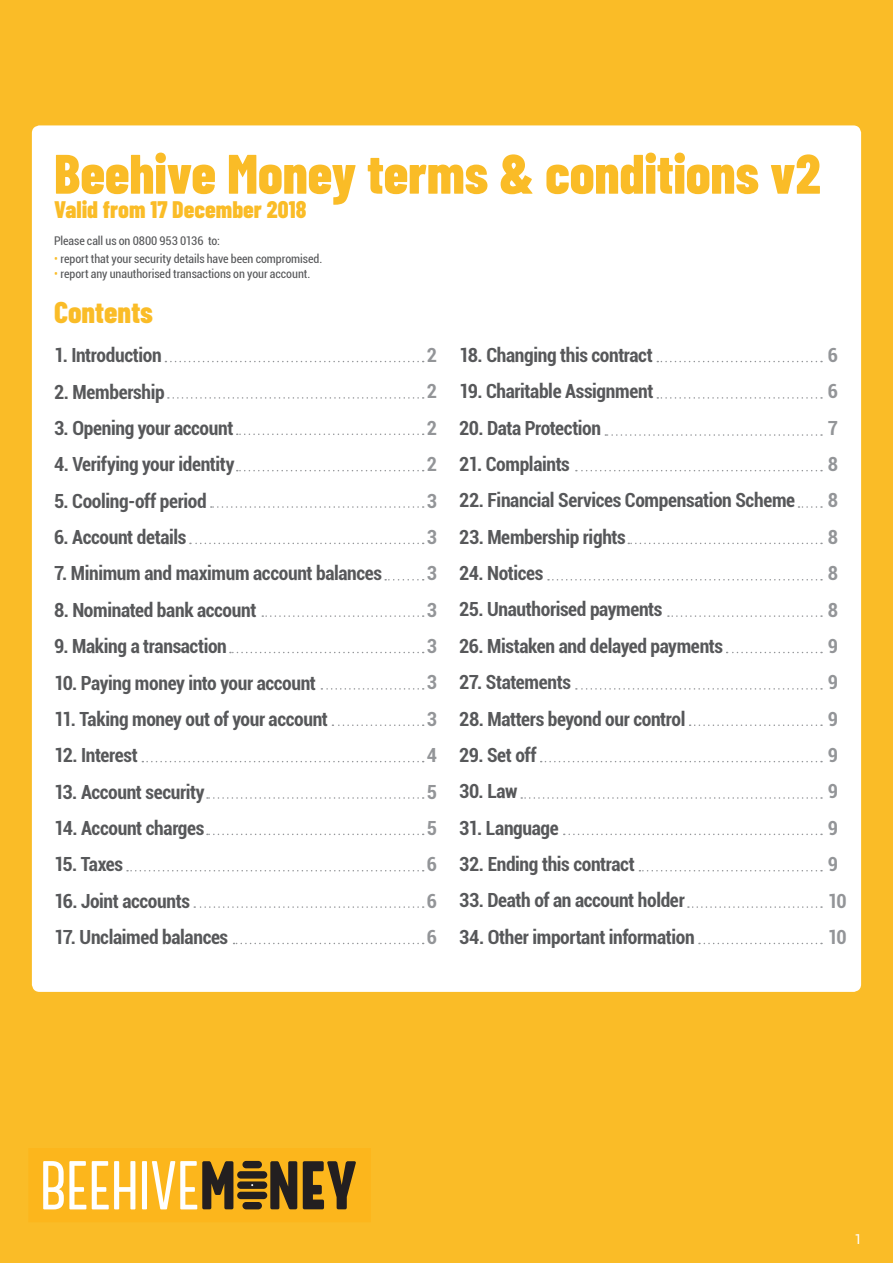
<style>
.page{position:relative;width:893px;height:1263px;background:#fabc27}
.page>*{position:absolute;margin:0;border:0;box-sizing:border-box;transform-origin:0 0}
.t1{font:800 55.5px "Barlow Condensed";letter-spacing:-.005em;color:#fabc27}
.t2{font:800 30px "Barlow Condensed";color:#fabc27}
.t3{font:800 24px "Barlow Condensed";color:#fabc27}
.t4{font:700 condensed 19.5px "Roboto";letter-spacing:-.02em;color:#57585a}
.t5{font:700 condensed 19.5px/36.3px "Roboto";color:#939598;text-align:justify}
.t6{font:13.5px "Roboto";color:#fff}
.t7{font:condensed 12px "Roboto";letter-spacing:-.005em;color:#57585a}
.s1{color:#fabc27}
</style>
<div class="page">
<div style="left:32px;top:125px;width:829px;height:867px;background:#fff;border-radius:8px"></div>
<svg style="left:165px;top:361px;width:259px;height:1px"></svg>
<svg style="left:657px;top:361px;width:165px;height:1px"></svg>
<svg style="left:657px;top:397px;width:165px;height:2px"></svg>
<svg style="left:605px;top:434px;width:217px;height:2px"></svg>
<svg style="left:576px;top:470px;width:246px;height:1px"></svg>
<svg style="left:798px;top:506px;width:24px;height:2px"></svg>
<svg style="left:628px;top:543px;width:194px;height:1px"></svg>
<svg style="left:548px;top:579px;width:274px;height:1px"></svg>
<svg style="left:668px;top:615px;width:154px;height:2px"></svg>
<svg style="left:727px;top:652px;width:95px;height:1px"></svg>
<svg style="left:576px;top:688px;width:246px;height:2px"></svg>
<svg style="left:690px;top:724px;width:132px;height:2px"></svg>
<svg style="left:541px;top:761px;width:281px;height:1px"></svg>
<svg style="left:521px;top:797px;width:301px;height:2px"></svg>
<svg style="left:564px;top:834px;width:258px;height:1px"></svg>
<svg style="left:639px;top:870px;width:183px;height:1px"></svg>
<svg style="left:688px;top:906px;width:134px;height:2px"></svg>
<svg style="left:699px;top:943px;width:123px;height:1px"></svg>
<svg style="left:168px;top:397px;width:256px;height:2px"></svg>
<svg style="left:237px;top:433px;width:187px;height:2px"></svg>
<svg style="left:237px;top:470px;width:187px;height:1px"></svg>
<svg style="left:211px;top:506px;width:213px;height:2px"></svg>
<svg style="left:190px;top:543px;width:234px;height:1px"></svg>
<svg style="left:385px;top:579px;width:39px;height:1px"></svg>
<svg style="left:262px;top:615px;width:162px;height:2px"></svg>
<svg style="left:230px;top:652px;width:194px;height:1px"></svg>
<svg style="left:321px;top:688px;width:103px;height:2px"></svg>
<svg style="left:332px;top:724px;width:92px;height:2px"></svg>
<svg style="left:142px;top:761px;width:282px;height:1px"></svg>
<svg style="left:207px;top:797px;width:217px;height:2px"></svg>
<svg style="left:207px;top:834px;width:217px;height:1px"></svg>
<svg style="left:127px;top:870px;width:297px;height:1px"></svg>
<svg style="left:194px;top:906px;width:230px;height:2px"></svg>
<svg style="left:234px;top:943px;width:190px;height:1px"></svg>
<div style="left:29px;top:1148px;width:341px;height:74px;background:#fcb61c"></div>
<svg style="left:270px;top:1161px;width:27px;height:48px"></svg>
<svg style="left:303px;top:1161px;width:53px;height:48px"></svg>
<div style="left:237px;top:1181px;width:30px;height:8px;background:#231f20;border-radius:4px"></div>
<div style="left:242px;top:1161px;width:20px;height:7px;background:#231f20;border-radius:4px"></div>
<div style="left:237px;top:1171px;width:30px;height:7px;background:#231f20;border-radius:4px"></div>
<div style="left:237px;top:1192px;width:30px;height:7px;background:#231f20;border-radius:4px"></div>
<div style="left:242px;top:1202px;width:20px;height:7px;background:#231f20;border-radius:4px"></div>
<svg style="left:43px;top:1161px;width:190px;height:48px"></svg>
<h1 class="t1" style="left:54px;top:139px;width:768px">Beehive Money terms &amp; conditions v2</h1>
<p class="t3" style="left:54px;top:194px;width:254px">Valid from 17 December 2018</p>
<p class="t7" style="left:54px;top:232px;width:167px">Please call us on 0800 953 0136 to:</p>
<p class="t7" style="left:54px;top:250px;width:270px"><span class="s1">•</span> report that your security details have been compromised.</p>
<p class="t7" style="left:54px;top:265px;width:258px"><span class="s1">•</span> report any unauthorised transactions on your account.</p>
<h2 class="t2" style="left:54px;top:293px;width:101px">Contents</h2>
<p class="t4" style="left:54px;top:342px;width:109px">1. Introduction</p>
<p class="t4" style="left:54px;top:378px;width:112px">2. Membership</p>
<p class="t4" style="left:54px;top:414px;width:181px">3. Opening your account</p>
<p class="t4" style="left:54px;top:451px;width:182px">4. Verifying your identity</p>
<p class="t4" style="left:54px;top:487px;width:154px">5. Cooling-off period</p>
<p class="t4" style="left:54px;top:523px;width:134px">6. Account details</p>
<p class="t4" style="left:54px;top:560px;width:330px">7. Minimum and maximum account balances</p>
<p class="t4" style="left:54px;top:596px;width:204px">8. Nominated bank account</p>
<p class="t4" style="left:54px;top:633px;width:174px">9. Making a transaction</p>
<p class="t4" style="left:54px;top:669px;width:263px">10. Paying money into your account</p>
<p class="t4" style="left:54px;top:705px;width:275px">11. Taking money out of your account</p>
<p class="t4" style="left:54px;top:742px;width:85px">12. Interest</p>
<p class="t4" style="left:54px;top:778px;width:152px">13. Account security</p>
<p class="t4" style="left:54px;top:814px;width:152px">14. Account charges</p>
<p class="t4" style="left:54px;top:851px;width:71px">15. Taxes</p>
<p class="t4" style="left:54px;top:887px;width:137px">16. Joint accounts</p>
<p class="t4" style="left:54px;top:923px;width:176px">17. Unclaimed balances</p>
<p class="t4" style="left:459px;top:341px;width:195px">18. Changing this contract</p>
<p class="t4" style="left:459px;top:378px;width:196px">19. Charitable Assignment</p>
<p class="t4" style="left:459px;top:414px;width:143px">20. Data Protection</p>
<p class="t4" style="left:459px;top:450px;width:112px">21. Complaints</p>
<p class="t4" style="left:459px;top:487px;width:337px">22. Financial Services Compensation Scheme</p>
<p class="t4" style="left:459px;top:523px;width:168px">23. Membership rights</p>
<p class="t4" style="left:459px;top:559px;width:86px">24. Notices</p>
<p class="t4" style="left:459px;top:596px;width:205px">25. Unauthorised payments</p>
<p class="t4" style="left:459px;top:632px;width:265px">26. Mistaken and delayed payments</p>
<p class="t4" style="left:459px;top:669px;width:113px">27. Statements</p>
<p class="t4" style="left:459px;top:705px;width:228px">28. Matters beyond our control</p>
<p class="t4" style="left:459px;top:741px;width:79px">29. Set off</p>
<p class="t4" style="left:459px;top:778px;width:60px">30. Law</p>
<p class="t4" style="left:459px;top:814px;width:101px">31. Language</p>
<p class="t4" style="left:459px;top:850px;width:177px">32. Ending this contract</p>
<p class="t4" style="left:459px;top:887px;width:227px">33. Death of an account holder</p>
<p class="t4" style="left:459px;top:923px;width:237px">34. Other important information</p>
<p class="t5" style="left:427px;top:336px;width:12px">2<br>2<br>2<br>2<br>3<br>3<br>3<br>3<br>3<br>3<br>3<br>4<br>5<br>5<br>6<br>6<br>6</p>
<p class="t5" style="left:828px;top:336px;width:21px;text-align:left">6<br>6<br>7<br>8<br>8<br>8<br>8<br>8<br>9<br>9<br>9<br>9<br>9<br>9<br>9<br>10<br>10</p>
<p class="t6" style="left:855px;top:1229px;width:9px">1</p>
</div>
